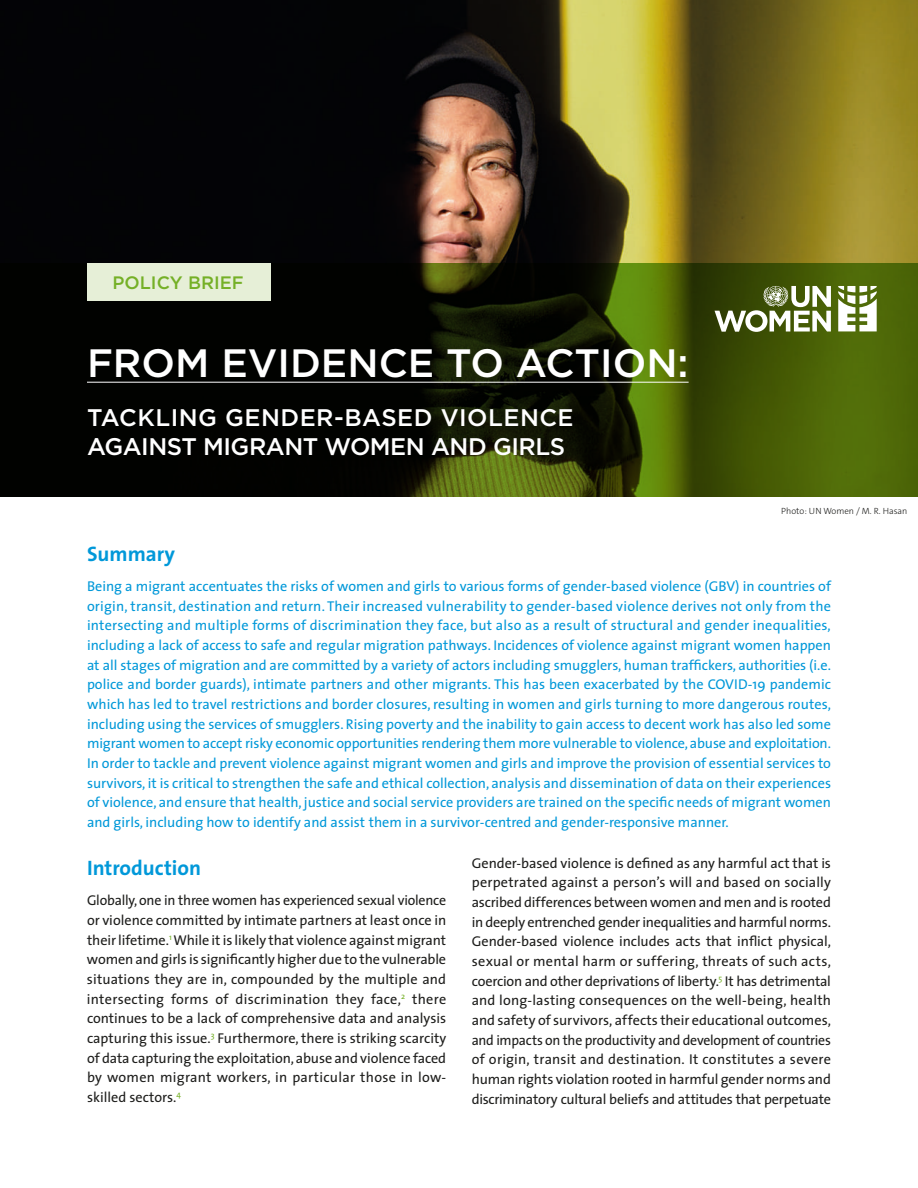
<style>
.page{position:relative;width:918px;height:1188px;background:#fff}
.page>*{position:absolute;margin:0;border:0;box-sizing:border-box;transform-origin:0 0}
.t1{font:500 39.6px "Gotham";color:#fff}
.t2{font:500 24px/28.8px "Gotham";letter-spacing:-.02em;color:#fff}
.t3{font:700 21px "The Sans";color:#0098d9}
.t4{font:500 18px "Gotham";color:#75b027}
.t5{font:14.25px/19.6px "The Sans";color:#0098d9;text-align:justify}
.t6{font:14.25px/19.6px "The Sans";color:#1d1d1b;text-align:justify}
.t7{font:300 9px "The Sans C4 s";color:#1d1d1b}
</style>
<div class="page">
<img style="left:0;top:0;width:918px;height:263px">
<svg style="left:0;top:263px;width:918px;height:234px;background:#1d2603"></svg>
<hr style="left:87px;top:382px;width:602px;height:1px;background:#fff">
<div style="left:87px;top:263px;width:184px;height:38px;background:#e6efd7"></div>
<svg style="left:715px;top:286px;width:116px;height:46px"></svg>
<svg style="left:838px;top:286px;width:39px;height:45px"></svg>
<p class="t4" style="left:113px;top:271px;width:133px">POLICY BRIEF</p>
<h1 class="t1" style="left:87px;top:337px;width:603px">FROM EVIDENCE TO ACTION:</h1>
<h2 class="t2" style="left:87px;top:403px;width:488px">TACKLING GENDER-BASED VIOLENCE<br>AGAINST MIGRANT WOMEN AND GIRLS</h2>
<p class="t7" style="left:781px;top:505px;width:128px">Photo: UN Women / M. R. Hasan</p>
<h3 class="t3" style="left:87px;top:536px;width:90px">Summary</h3>
<p class="t5" style="left:87px;top:576px;width:746px">Being a migrant accentuates the risks of women and girls to various forms of gender-based violence (GBV) in countries of origin, transit, destination and return. Their increased vulnerability to gender-based violence derives not only from the intersecting and multiple forms of discrimination they face, but also as a result of structural and gender inequalities, including a lack of access to safe and regular migration pathways. Incidences of violence against migrant women happen at all stages of migration and are committed by a variety of actors including smugglers, human traffickers, authorities (i.e. police and border guards), intimate partners and other migrants. This has been exacerbated by the COVID-19 pandemic which has led to travel restrictions and border closures, resulting in women and girls turning to more dangerous routes, including using the services of smugglers. Rising poverty and the inability to gain access to decent work has also led some migrant women to accept risky economic opportunities rendering them more vulnerable to violence, abuse and exploitation.<br>In order to tackle and prevent violence against migrant women and girls and improve the provision of essential services to survivors, it is critical to strengthen the safe and ethical collection, analysis and dissemination of data on their experiences of violence, and ensure that health, justice and social service providers are trained on the specific needs of migrant women and girls, including how to identify and assist them in a survivor-centred and gender-responsive manner.</p>
<h3 class="t3" style="left:87px;top:850px;width:116px">Introduction</h3>
<p class="t6" style="left:87px;top:890px;width:361px">Globally, one in three women has experienced sexual violence or violence committed by intimate partners at least once in their lifetime.<sup>1</sup> While it is likely that violence against migrant women and girls is significantly higher due to the vulnerable situations they are in, compounded by the multiple and intersecting forms of discrimination they face,<sup>2</sup> there continues to be a lack of comprehensive data and analysis capturing this issue.<sup>3</sup> Furthermore, there is striking scarcity of data capturing the exploitation, abuse and violence faced by women migrant workers, in particular those in low&shy;skilled sectors.<sup>4</sup></p>
<p class="t6" style="left:472px;top:853px;width:361px">Gender-based violence is defined as any harmful act that is perpetrated against a person’s will and based on socially ascribed differences between women and men and is rooted in deeply entrenched gender inequalities and harmful norms.<br>Gender-based violence includes acts that inflict physical, sexual or mental harm or suffering, threats of such acts, coercion and other deprivations of liberty.<sup>5</sup> It has detrimental and long-lasting consequences on the well-being, health and safety of survivors, affects their educational outcomes, and impacts on the productivity and development of countries of origin, transit and destination. It constitutes a severe human rights violation rooted in harmful gender norms and discriminatory cultural beliefs and attitudes that perpetuate</p>
</div>
